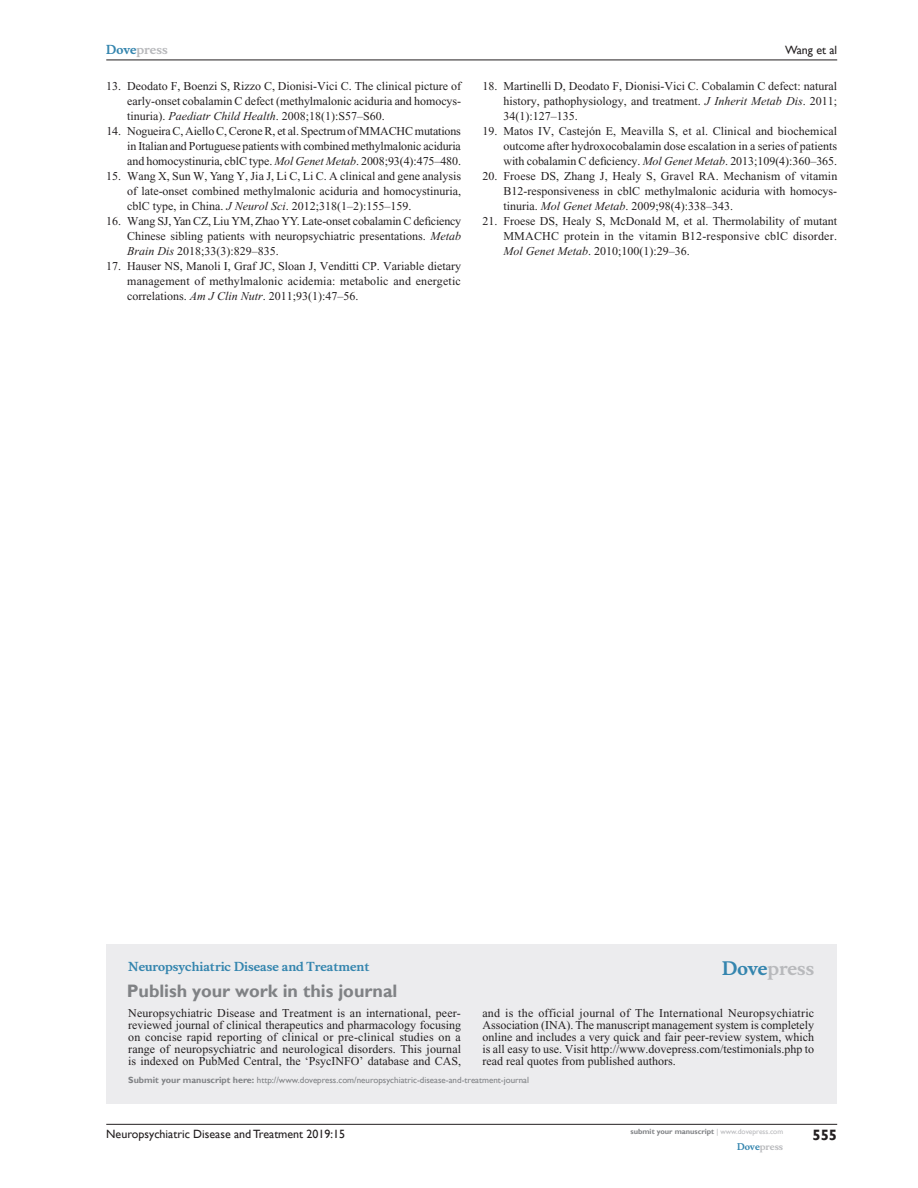
<style>
.page{position:relative;width:918px;height:1188px;background:#fff}
.page>*{position:absolute;margin:0;border:0;box-sizing:border-box;transform-origin:0 0}
.t1{font:700 18px "Gill Sans";color:#808285}
.t2{font:700 18px "Musee";color:#b8b9bc}
.t3{font:700 15px "Gill Sans";color:#231f20}
.RefNL2{font:12px/15px "Times New Roman";color:#231f20;text-align:justify}
.t4{font:12px "Gill Sans";color:#231f20}
.t5{font:700 12px "Musee";color:#3485ae}
.t6{font:700 12px "Musee";color:#b8b9bc}
.t7{font:9px "Gill Sans";color:#808285}
.t8{font:700 9px "Musee";color:#b8b9bc}
.t9{font:700 7.5px "Gill Sans";color:#808285}
.s1{color:#3485ae}
.s2{font-style:italic}
.s3{font-weight:700}
.s4{font-weight:400;color:#b8b9bc}
</style>
<div class="page">
<div style="left:106px;top:944px;width:731px;height:159px;background:#ececee"></div>
<hr style="left:106px;top:1124px;width:731px;height:1px;background:#231f20">
<hr style="left:106px;top:60px;width:731px;height:1px;background:#231f20">
<p class="t6" style="left:106px;top:43px;width:63px"><span class="s1">Dove</span>press</p>
<p class="RefNL2" style="left:127px;top:79px;width:335px;text-indent:-21px">13. Deodato F, Boenzi S, Rizzo C, Dionisi-Vici C. The clinical picture of early-onset cobalamin C defect (methylmalonic aciduria and homocys&shy;tinuria). <span class="s2">Paediatr Child Health</span>. 2008;18(1):S57–S60.</p>
<p class="RefNL2" style="left:127px;top:124px;width:335px;text-indent:-21px">14. Nogueira C, Aiello C, Cerone R, et al. Spectrum of MMACHC mutations in Italian and Portuguese patients with combined methylmalonic aciduria and homocystinuria, cblC type. <span class="s2">Mol Genet Metab</span>. 2008;93(4):475–480.</p>
<p class="RefNL2" style="left:127px;top:169px;width:335px;text-indent:-21px">15. Wang X, Sun W, Yang Y, Jia J, Li C, Li C. A clinical and gene analysis of late-onset combined methylmalonic aciduria and homocystinuria, cblC type, in China. <span class="s2">J Neurol Sci</span>. 2012;318(1–2):155–159.</p>
<p class="RefNL2" style="left:127px;top:214px;width:336px;text-indent:-21px">16. Wang SJ, Yan CZ, Liu YM, Zhao YY. Late-onset cobalamin C deficiency Chinese sibling patients with neuropsychiatric presentations. <span class="s2">Metab Brain Dis</span> 2018;33(3):829–835.</p>
<p class="RefNL2" style="left:127px;top:259px;width:335px;text-indent:-21px">17. Hauser NS, Manoli I, Graf JC, Sloan J, Venditti CP. Variable dietary management of methylmalonic acidemia: metabolic and energetic correlations. <span class="s2">Am J Clin Nutr</span>. 2011;93(1):47–56.</p>
<p class="t4" style="left:785px;top:43px;width:54px">Wang et al</p>
<p class="RefNL2" style="left:503px;top:79px;width:335px;text-indent:-21px">18. Martinelli D, Deodato F, Dionisi-Vici C. Cobalamin C defect: natural history, pathophysiology, and treatment. <span class="s2">J Inherit Metab Dis</span>. 2011; 34(1):127–135.</p>
<p class="RefNL2" style="left:503px;top:124px;width:335px;text-indent:-21px">19. Matos IV, Castejón E, Meavilla S, et al. Clinical and biochemical outcome after hydroxocobalamin dose escalation in a series of patients with cobalamin C deficiency. <span class="s2">Mol Genet Metab</span>. 2013;109(4):360–365.</p>
<p class="RefNL2" style="left:503px;top:169px;width:336px;text-indent:-21px">20. Froese DS, Zhang J, Healy S, Gravel RA. Mechanism of vitamin B12-responsiveness in cblC methylmalonic aciduria with homocys&shy;tinuria. <span class="s2">Mol Genet Metab</span>. 2009;98(4):338–343.</p>
<p class="RefNL2" style="left:503px;top:214px;width:335px;text-indent:-21px">21. Froese DS, Healy S, McDonald M, et al. Thermolability of mutant MMACHC protein in the vitamin B12-responsive cblC disorder.<br><span class="s2">Mol Genet Metab</span>. 2010;100(1):29–36.</p>
<p class="t5" style="left:128px;top:959px;width:243px">Neuropsychiatric Disease and Treatment</p>
<h1 class="t1" style="left:127px;top:980px;width:272px">Publish your work in this journal</h1>
<h1 class="t2" style="left:722px;top:958px;width:94px"><span class="s1">Dove</span>press</h1>
<p class="RefNL2" style="left:128px;top:1007px;width:334px;line-height:12px">Neuropsychiatric Disease and Treatment is an international, peer&shy;reviewed journal of clinical therapeutics and pharmacology focusing on concise rapid reporting of clinical or pre-clinical studies on a range of neuropsychiatric and neurological disorders. This journal is indexed on PubMed Central, the ‘PsycINFO’ database and CAS,</p>
<p class="RefNL2" style="left:482px;top:1007px;width:333px;line-height:12px">and is the official journal of The International Neuropsychiatric Association (INA). The manuscript management system is completely online and includes a very quick and fair peer-review system, which is all easy to use. Visit http://www.dovepress.com/testimonials.php to read real quotes from published authors.</p>
<p class="t7" style="left:128px;top:1075px;width:402px"><span class="s3">Submit your manuscript here:</span> http://www.dovepress.com/neuropsychiatric-disease-and-treatment-journal</p>
<p class="t4" style="left:106px;top:1127px;width:241px">Neuropsychiatric Disease and Treatment 2019:15</p>
<p class="t9" style="left:631px;top:1127px;width:154px">submit your manuscript <span class="s4">| www.dovepress.com</span></p>
<p class="t8" style="left:737px;top:1141px;width:48px"><span class="s1">Dove</span>press</p>
<p class="t3" style="left:812px;top:1126px;width:26px">555</p>
</div>
